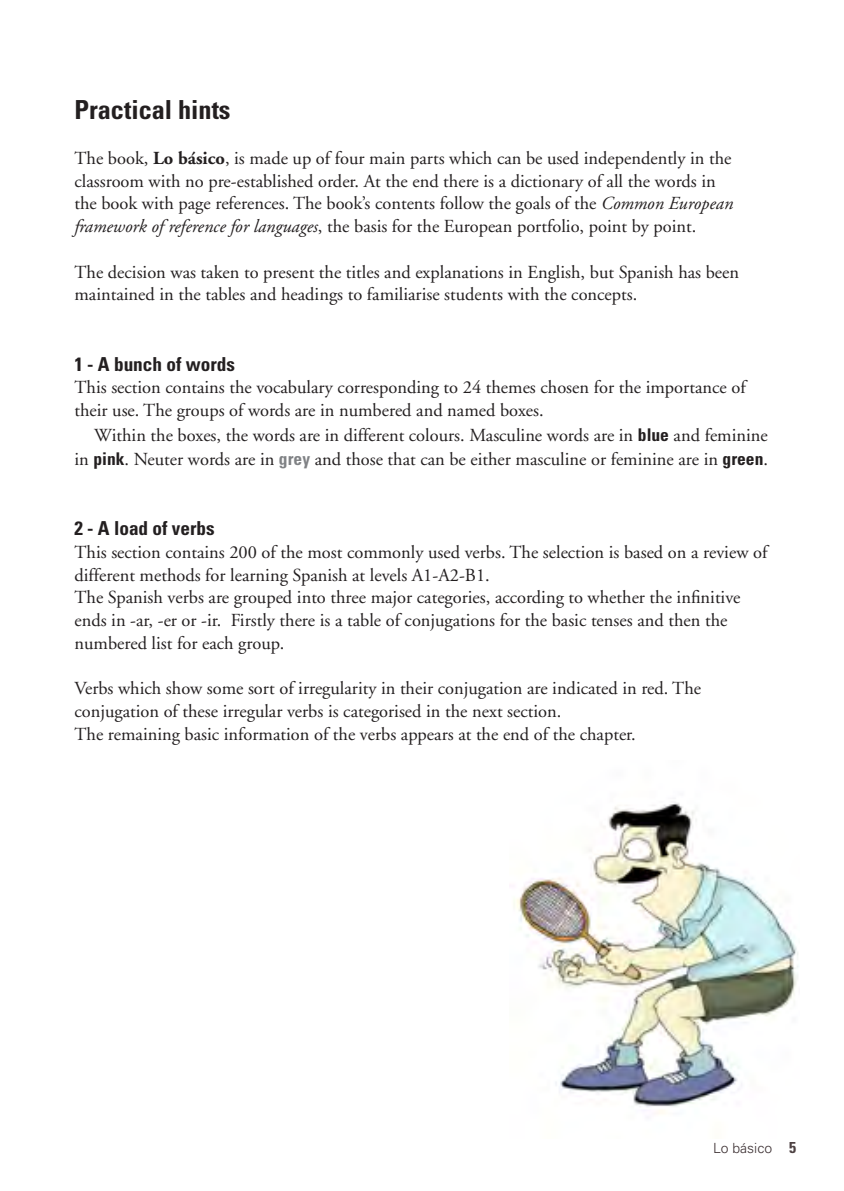
<style>
.page{position:relative;width:844px;height:1191px;background:#fff}
.page>*{position:absolute;margin:0;border:0;box-sizing:border-box;transform-origin:0 0}
.t1{font:700 condensed 26.25px "Univers LT Std";color:#231f20}
.t2{font:700 condensed 19.25px "Univers LT Std";color:#231f20}
.t3{font:18.38px/22.8px "Adobe Garamond";color:#231f20}
.t4{font:300 14px "Univers LT Std";color:#3d3133}
.s1{font-weight:700}
.s2{font-style:italic}
.s3{font-family:"Univers LT Std";font-weight:700;font-stretch:condensed;font-size:17.5px}
.s4{font-family:"Univers LT Std";font-weight:700;font-stretch:condensed;font-size:17.5px;color:#808285}
.s5{font-weight:700;font-stretch:condensed;font-size:15.75px;color:#4d4142}
</style>
<div class="page">
<img style="left:513px;top:802px;width:286px;height:312px">
<h1 class="t1" style="left:74px;top:94px;width:158px">Practical hints</h1>
<p class="t3" style="left:74px;top:147px;width:660px">The book, <span class="s1">Lo básico</span>, is made up of four main parts which can be used independently in the classroom with no pre-established order. At the end there is a dictionary of all the words in the book with page references. The book’s contents follow the goals of the <span class="s2">Common European framework of reference for languages</span>, the basis for the European portfolio, point by point.</p>
<p class="t3" style="left:74px;top:261px;width:666px">The decision was taken to present the titles and explanations in English, but Spanish has been maintained in the tables and headings to familiarise students with the concepts.</p>
<p class="t2" style="left:74px;top:352px;width:162px">1 - A bunch of words</p>
<p class="t3" style="left:74px;top:376px;width:672px">This section contains the vocabulary corresponding to 24 themes chosen for the importance of their use. The groups of words are in numbered and named boxes.</p>
<p class="t3" style="left:74px;top:423px;width:695px;line-height:24.5px;text-align:right">Within the boxes, the words are in different colours. Masculine words are in <span class="s3">blue</span> and feminine<br>in <span class="s3">pink</span>. Neuter words are in <span class="s4">grey</span> and those that can be either masculine or feminine are in <span class="s3">green</span>.</p>
<p class="t2" style="left:74px;top:516px;width:142px">2 - A load of verbs</p>
<p class="t3" style="left:74px;top:541px;width:694px">This section contains 200 of the most commonly used verbs. The selection is based on a review of different methods for learning Spanish at levels A1-A2-B1.<br>The Spanish verbs are grouped into three major categories, according to whether the infinitive ends in -ar, -er or -ir. Firstly there is a table of conjugations for the basic tenses and then the numbered list for each group.</p>
<p class="t3" style="left:74px;top:677px;width:628px">Verbs which show some sort of irregularity in their conjugation are indicated in red. The conjugation of these irregular verbs is categorised in the next section.<br>The remaining basic information of the verbs appears at the end of the chapter.</p>
<p class="t4" style="left:713px;top:1139px;width:84px">Lo básico <span class="s5">5</span></p>
</div>
